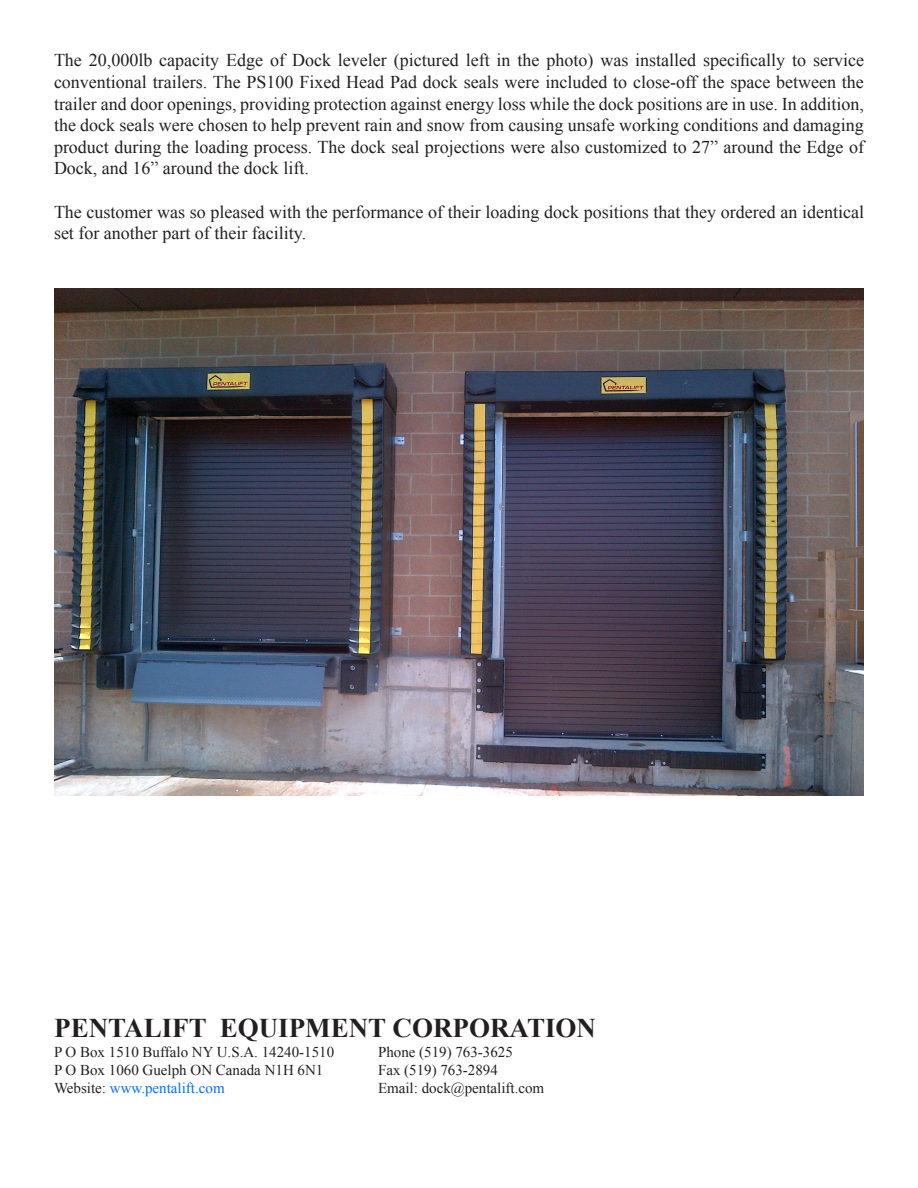
<style>
.page{position:relative;width:918px;height:1188px;background:#fff}
.page>*{position:absolute;margin:0;border:0;box-sizing:border-box;transform-origin:0 0}
.t1{font:700 27px "Times New Roman";color:#231f20}
.t2{font:18px/21.6px "Times New Roman";color:#231f20;text-align:justify}
.t3{font:15px "Times New Roman";color:#231f20}
.t4{font:15px "Times New Roman";color:#0070ff}
.s1{color:#231f20}
</style>
<div class="page">
<img style="left:54px;top:288px;width:810px;height:508px">
<p class="t2" style="left:54px;top:49px;width:812px">The 20,000lb capacity Edge of Dock leveler (pictured left in the photo) was installed specifically to service conventional trailers. The PS100 Fixed Head Pad dock seals were included to close-off the space between the trailer and door openings, providing protection against energy loss while the dock positions are in use. In addition, the dock seals were chosen to help prevent rain and snow from causing unsafe working conditions and damaging product during the loading process. The dock seal projections were also customized to 27” around the Edge of Dock, and 16” around the dock lift.</p>
<p class="t2" style="left:54px;top:200px;width:812px">The customer was so pleased with the performance of their loading dock positions that they ordered an identical set for another part of their facility.</p>
<p class="t1" style="left:54px;top:1008px;width:543px">PENTALIFT EQUIPMENT CORPORATION</p>
<p class="t3" style="left:54px;top:1041px;width:282px">P O Box 1510 Buffalo NY U.S.A. 14240-1510</p>
<p class="t3" style="left:378px;top:1041px;width:136px">Phone (519) 763-3625</p>
<p class="t3" style="left:54px;top:1059px;width:271px">P O Box 1060 Guelph ON Canada N1H 6N1</p>
<p class="t3" style="left:378px;top:1059px;width:121px">Fax (519) 763-2894</p>
<p class="t4" style="left:54px;top:1077px;width:172px"><span class="s1">Website:</span> www.pentalift.com</p>
<p class="t3" style="left:378px;top:1077px;width:168px">Email: dock@pentalift.com</p>
</div>
